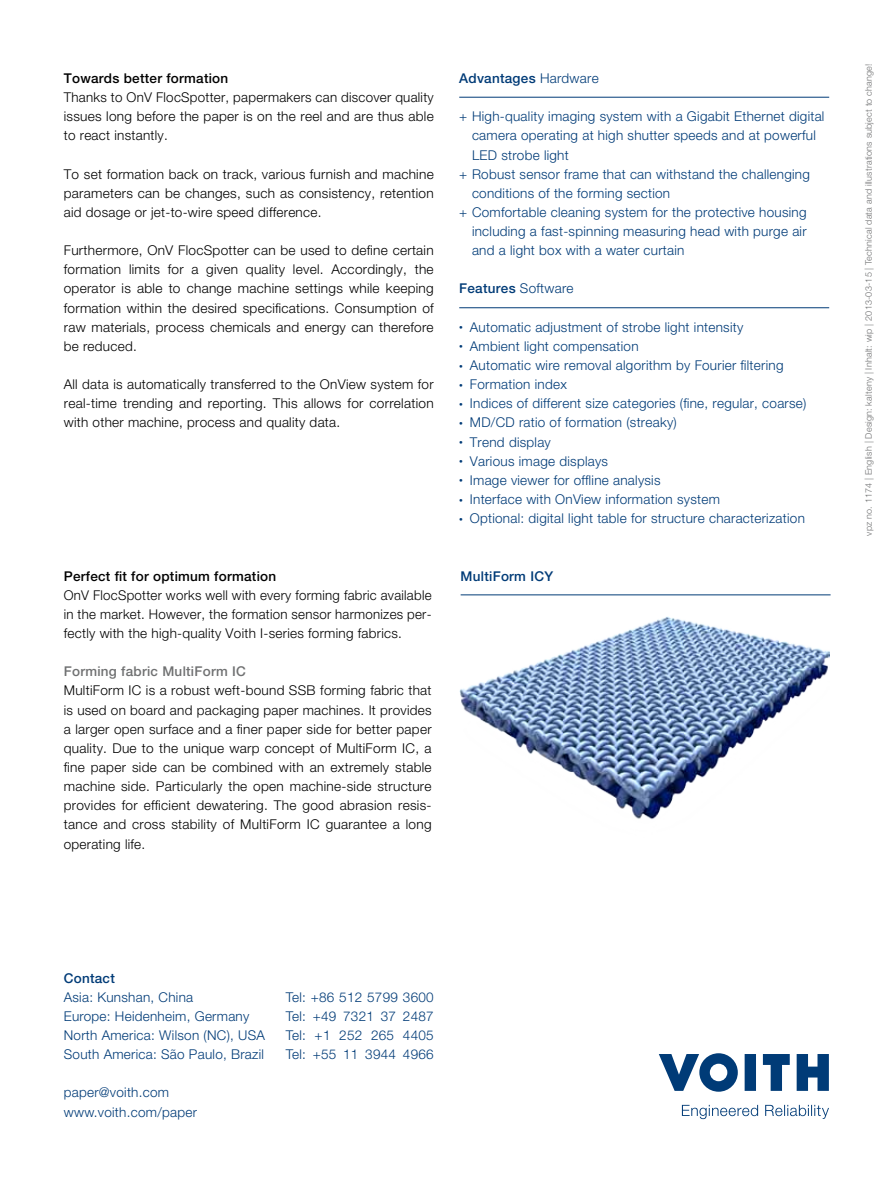
<style>
.page{position:relative;width:893px;height:1191px;background:#fff}
.page>*{position:absolute;margin:0;border:0;box-sizing:border-box;transform-origin:0 0}
.t1{font:300 13.5px/19.2px "Helvetica Neue LT Pro";letter-spacing:.02em;color:#000;text-align:justify}
.t2{font:300 13.5px/19.2px "Helvetica Neue LT Pro";letter-spacing:.02em;color:#003b77}
.t3{font:500 13.5px "Helvetica Neue LT Pro";letter-spacing:.02em;color:#003b77}
.t4{font:500 13.5px "Helvetica Neue LT Pro";letter-spacing:.02em;color:#000}
.t5{font:500 13.5px "Helvetica Neue LT Pro";letter-spacing:.02em;color:#707172}
.t6{font:300 9px "Helvetica Neue LT Pro";letter-spacing:.02em;color:#707172}
.s1{font-weight:300}
.s2{font-size:7.5px}
</style>
<div class="page">
<hr style="left:459px;top:97px;width:370px;height:1px;background:#003b77">
<hr style="left:459px;top:307px;width:370px;height:1px;background:#003b77">
<hr style="left:461px;top:594px;width:370px;height:1px;background:#003b77">
<img style="left:459px;top:617px;width:370px;height:202px">
<svg style="left:682px;top:1104px;width:76px;height:15px"></svg>
<svg style="left:765px;top:1104px;width:64px;height:14px"></svg>
<svg style="left:659px;top:1053px;width:79px;height:38px"></svg>
<svg style="left:745px;top:1054px;width:11px;height:36px"></svg>
<svg style="left:763px;top:1054px;width:27px;height:36px"></svg>
<svg style="left:797px;top:1054px;width:32px;height:36px"></svg>
<p class="t4" style="left:64px;top:70px;width:166px">Towards better formation</p>
<p class="t1" style="left:64px;top:87px;width:371px">Thanks to OnV FlocSpotter, papermakers can discover quality issues long before the paper is on the reel and are thus able to react instantly.</p>
<p class="t1" style="left:64px;top:164px;width:371px">To set formation back on track, various furnish and machine parameters can be changes, such as consistency, retention aid dosage or jet-to-wire speed difference.</p>
<p class="t1" style="left:64px;top:240px;width:371px">Furthermore, OnV FlocSpotter can be used to define certain formation limits for a given quality level. Accordingly, the operator is able to change machine settings while keeping formation within the desired specifications. Consumption of raw materials, process chemicals and energy can therefore be reduced.</p>
<p class="t1" style="left:64px;top:374px;width:371px">All data is automatically transferred to the OnView system for real-time trending and reporting. This allows for correlation with other machine, process and quality data.</p>
<p class="t4" style="left:64px;top:567px;width:214px">Perfect fit for optimum formation</p>
<p class="t1" style="left:64px;top:585px;width:369px">OnV FlocSpotter works well with every forming fabric available in the market. However, the formation sensor harmonizes per&shy;fectly with the high-quality Voith I-series forming fabrics.</p>
<p class="t5" style="left:64px;top:663px;width:184px">Forming fabric MultiForm IC</p>
<p class="t1" style="left:64px;top:681px;width:369px">MultiForm IC is a robust weft-bound SSB forming fabric that is used on board and packaging paper machines. It provides a larger open surface and a finer paper side for better paper quality. Due to the unique warp concept of MultiForm IC, a fine paper side can be combined with an extremely stable machine side. Particularly the open machine-side structure provides for efficient dewatering. The good abrasion resis&shy;tance and cross stability of MultiForm IC guarantee a long operating life.</p>
<p class="t3" style="left:459px;top:70px;width:141px">Advantages <span class="s1">Hardware</span></p>
<p class="t2" style="left:459px;top:106px;width:367px">+ High-quality imaging system with a Gigabit Ethernet digital</p>
<p class="t2" style="left:472px;top:126px;width:345px">camera operating at high shutter speeds and at powerful</p>
<p class="t2" style="left:472px;top:145px;width:98px">LED strobe light</p>
<p class="t2" style="left:459px;top:164px;width:352px">+ Robust sensor frame that can withstand the challenging</p>
<p class="t2" style="left:472px;top:183px;width:200px">conditions of the forming section</p>
<p class="t2" style="left:459px;top:202px;width:349px">+ Comfortable cleaning system for the protective housing</p>
<p class="t2" style="left:472px;top:221px;width:336px">including a fast-spinning measuring head with purge air</p>
<p class="t2" style="left:472px;top:240px;width:214px">and a light box with a water curtain</p>
<p class="t3" style="left:459px;top:280px;width:116px">Features <span class="s1">Software</span></p>
<p class="t2" style="left:459px;top:317px;width:286px"><span class="s2">•</span> Automatic adjustment of strobe light intensity</p>
<p class="t2" style="left:459px;top:336px;width:181px"><span class="s2">•</span> Ambient light compensation</p>
<p class="t2" style="left:459px;top:355px;width:326px"><span class="s2">•</span> Automatic wire removal algorithm by Fourier filtering</p>
<p class="t2" style="left:459px;top:374px;width:109px"><span class="s2">•</span> Formation index</p>
<p class="t2" style="left:459px;top:394px;width:349px"><span class="s2">•</span> Indices of different size categories (fine, regular, coarse)</p>
<p class="t2" style="left:459px;top:413px;width:219px"><span class="s2">•</span> MD/CD ratio of formation (streaky)</p>
<p class="t2" style="left:459px;top:432px;width:93px"><span class="s2">•</span> Trend display</p>
<p class="t2" style="left:459px;top:451px;width:150px"><span class="s2">•</span> Various image displays</p>
<p class="t2" style="left:459px;top:470px;width:203px"><span class="s2">•</span> Image viewer for offline analysis</p>
<p class="t2" style="left:459px;top:489px;width:262px"><span class="s2">•</span> Interface with OnView information system</p>
<p class="t2" style="left:459px;top:508px;width:347px"><span class="s2">•</span> Optional: digital light table for structure characterization</p>
<p class="t3" style="left:461px;top:567px;width:94px">MultiForm ICY</p>
<p class="t6" style="left:863px;top:535px;width:473px;rotate:-90deg">vpz no. 1174 | English | Design: kalteny | Inhalt: wip | 2013-03-15 | Technical data and illustrations subject to change!</p>
<p class="t3" style="left:64px;top:969px;width:53px">Contact</p>
<p class="t2" style="left:64px;top:987px;width:131px">Asia: Kunshan, China</p>
<p class="t2" style="left:286px;top:987px;width:149px">Tel: +86 512 5799 3600</p>
<p class="t2" style="left:64px;top:1006px;width:187px">Europe: Heidenheim, Germany</p>
<p class="t2" style="left:286px;top:1006px;width:149px">Tel: +49 7321 37 2487</p>
<p class="t2" style="left:64px;top:1025px;width:203px">North America: Wilson (NC), USA</p>
<p class="t2" style="left:286px;top:1025px;width:149px">Tel: +1 252 265 4405</p>
<p class="t2" style="left:64px;top:1044px;width:202px">South America: São Paulo, Brazil</p>
<p class="t2" style="left:286px;top:1044px;width:149px">Tel: +55 11 3944 4966</p>
<p class="t2" style="left:64px;top:1082px;width:135px">paper@voith.com www.voith.com/paper</p>
</div>
